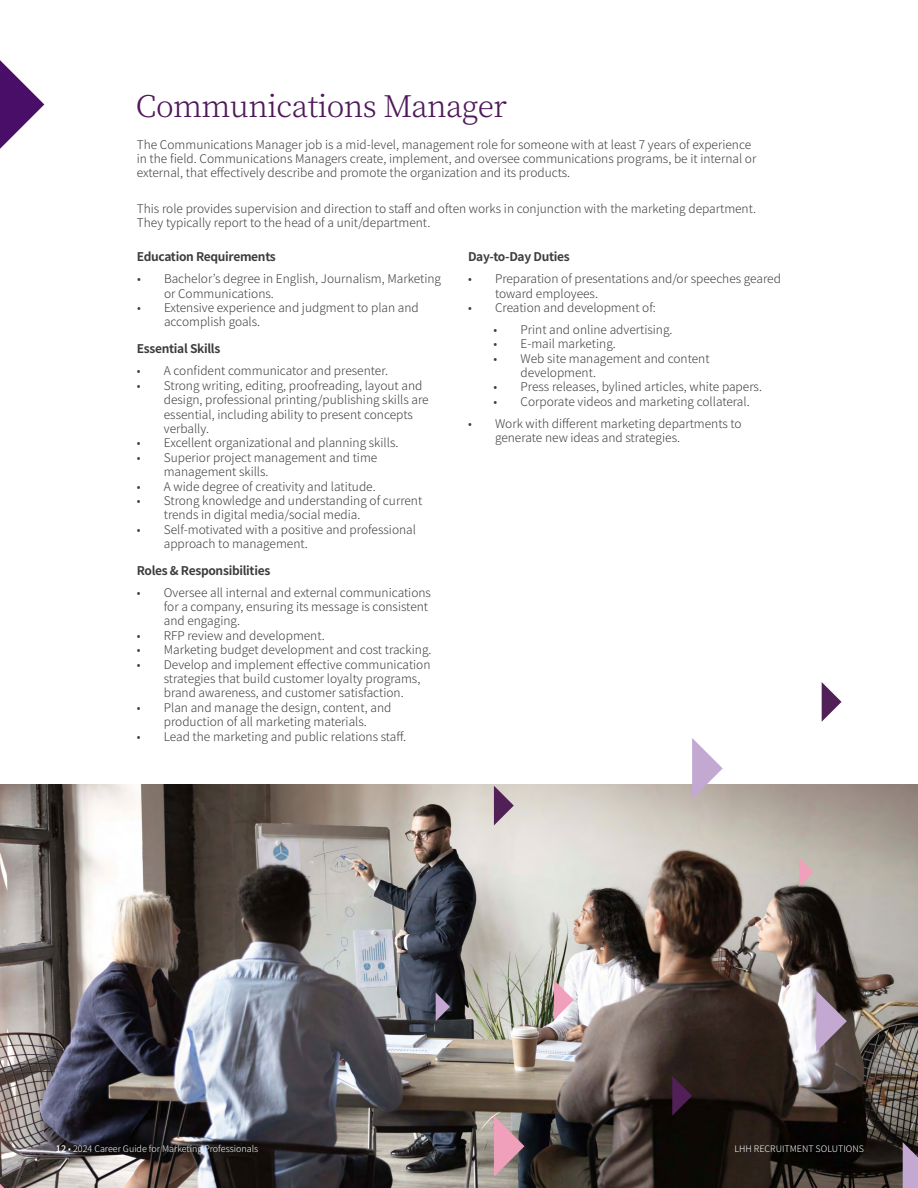
<style>
.page{position:relative;width:918px;height:1188px;background:#fff}
.page>*{position:absolute;margin:0;border:0;box-sizing:border-box;transform-origin:0 0}
.t1{font:300 30px "Noto Serif JP";letter-spacing:-.02em;color:#4f185a}
.t2{font:300 12px/14.4px "Noto Sans JP";color:#3d3d3d}
.t3{font:700 12px "Noto Sans JP";letter-spacing:-.025em;color:#3d3d3d}
.t4{font:300 9px "Noto Sans JP";color:#fff}
.s1{font-weight:500}
</style>
<div class="page">
<img style="left:0;top:784px;width:918px;height:404px">
<svg style="left:816px;top:991px;width:31px;height:61px"></svg>
<svg style="left:692px;top:738px;width:31px;height:61px"></svg>
<svg style="left:903px;top:1142px;width:15px;height:46px"></svg>
<svg style="left:0;top:1184px;width:4px;height:4px"></svg>
<svg style="left:494px;top:1116px;width:30px;height:61px"></svg>
<svg style="left:554px;top:980px;width:20px;height:40px"></svg>
<svg style="left:436px;top:993px;width:14px;height:28px"></svg>
<svg style="left:799px;top:858px;width:15px;height:28px"></svg>
<svg style="left:494px;top:786px;width:20px;height:39px"></svg>
<svg style="left:822px;top:682px;width:20px;height:40px"></svg>
<svg style="left:672px;top:1076px;width:20px;height:40px"></svg>
<svg style="left:0;top:60px;width:44px;height:89px"></svg>
<h1 class="t1" style="left:136px;top:89px;width:373px">Communications Manager</h1>
<p class="t2" style="left:137px;top:137px;width:621px">The Communications Manager job is a mid-level, management role for someone with at least 7 years of experience in the field. Communications Managers create, implement, and oversee communications programs, be it internal or external, that effectively describe and promote the organization and its products.</p>
<p class="t2" style="left:137px;top:202px;width:621px">This role provides supervision and direction to staff and often works in conjunction with the marketing department.<br>They typically report to the head of a unit/department.</p>
<p class="t3" style="left:137px;top:250px;width:141px">Education Requirements</p>
<p class="t2" style="left:164px;top:272px;width:279px;text-indent:-27px">• Bachelor’s degree in English, Journalism, Marketing or Communications.</p>
<p class="t2" style="left:164px;top:301px;width:256px;text-indent:-27px">• Extensive experience and judgment to plan and accomplish goals.</p>
<p class="t3" style="left:137px;top:342px;width:85px">Essential Skills</p>
<p class="t2" style="left:137px;top:364px;width:253px">• A confident communicator and presenter.</p>
<p class="t2" style="left:164px;top:378px;width:266px;text-indent:-27px">• Strong writing, editing, proofreading, layout and design, professional printing/publishing skills are essential, including ability to present concepts verbally.</p>
<p class="t2" style="left:137px;top:436px;width:263px">• Excellent organizational and planning skills.</p>
<p class="t2" style="left:164px;top:450px;width:215px;text-indent:-27px">• Superior project management and time management skills.</p>
<p class="t2" style="left:137px;top:479px;width:240px">• A wide degree of creativity and latitude.</p>
<p class="t2" style="left:164px;top:494px;width:260px;text-indent:-27px">• Strong knowledge and understanding of current trends in digital media/social media.</p>
<p class="t2" style="left:164px;top:522px;width:254px;text-indent:-27px">• Self-motivated with a positive and professional approach to management.</p>
<p class="t3" style="left:137px;top:564px;width:135px">Roles &amp; Responsibilities</p>
<p class="t2" style="left:164px;top:585px;width:269px;text-indent:-27px">• Oversee all internal and external communications for a company, ensuring its message is consistent and engaging.</p>
<p class="t2" style="left:137px;top:629px;width:190px">• RFP review and development.</p>
<p class="t2" style="left:137px;top:643px;width:296px">• Marketing budget development and cost tracking.</p>
<p class="t2" style="left:164px;top:657px;width:268px;text-indent:-27px">• Develop and implement effective communication strategies that build customer loyalty programs, brand awareness, and customer satisfaction.</p>
<p class="t2" style="left:137px;top:701px;width:256px;text-align:center">• Plan and manage the design, content, and production of all marketing materials.</p>
<p class="t2" style="left:137px;top:729px;width:271px">• Lead the marketing and public relations staff.</p>
<p class="t3" style="left:468px;top:250px;width:103px">Day-to-Day Duties</p>
<p class="t2" style="left:495px;top:272px;width:288px;text-indent:-27px">• Preparation of presentations and/or speeches geared toward employees.</p>
<p class="t2" style="left:468px;top:301px;width:189px">• Creation and development of:</p>
<p class="t2" style="left:494px;top:322px;width:181px">• Print and online advertising.</p>
<p class="t2" style="left:494px;top:337px;width:124px">• E-mail marketing.</p>
<p class="t2" style="left:521px;top:351px;width:190px;text-indent:-27px">• Web site management and content development.</p>
<p class="t2" style="left:494px;top:380px;width:270px">• Press releases, bylined articles, white papers.</p>
<p class="t2" style="left:494px;top:394px;width:258px">• Corporate videos and marketing collateral.</p>
<p class="t2" style="left:495px;top:416px;width:248px;text-indent:-27px">• Work with different marketing departments to generate new ideas and strategies.</p>
<p class="t4" style="left:56px;top:1144px;width:204px"><span class="s1">12</span> • 2024 Career Guide for Marketing Professionals</p>
<p class="t4" style="left:735px;top:1144px;width:131px">LHH RECRUITMENT SOLUTIONS</p>
</div>
